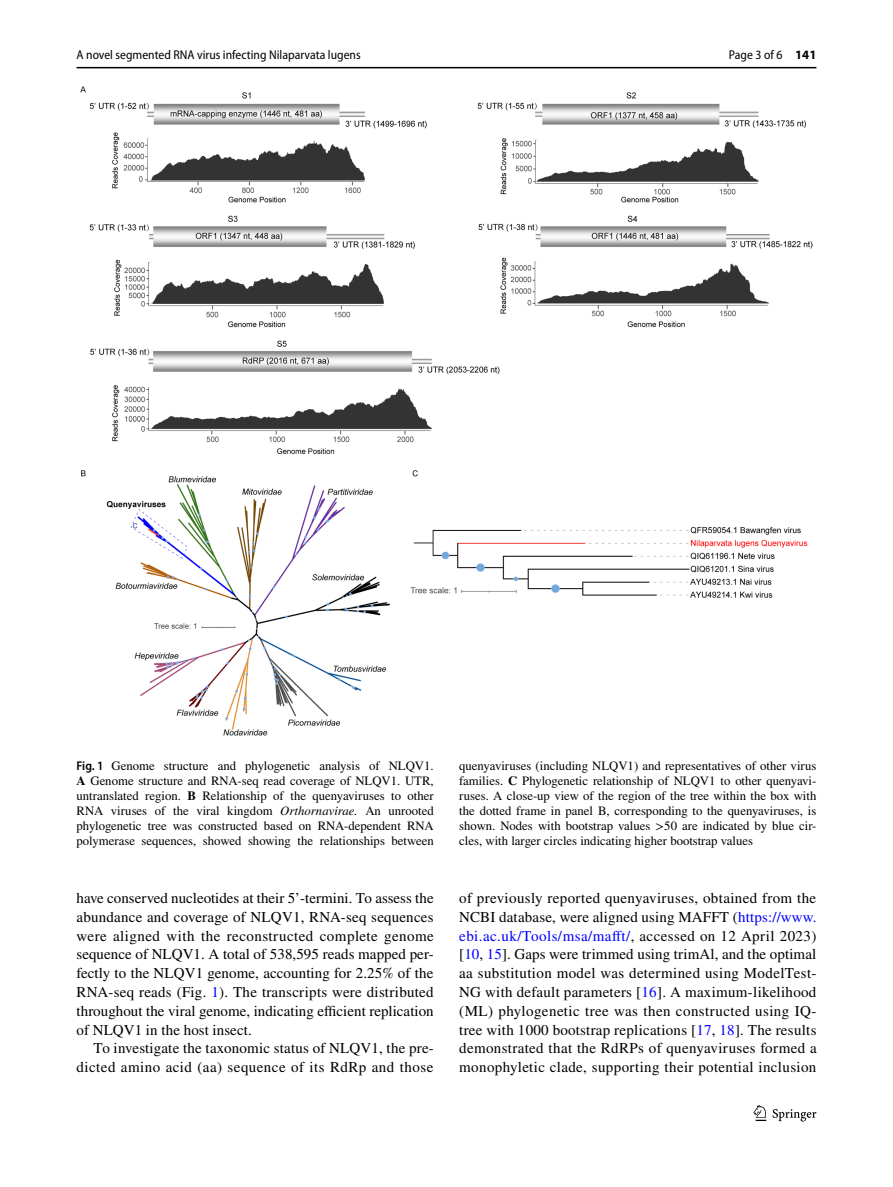
<style>
.page{position:relative;width:893px;height:1187px;background:#fff}
.page>*{position:absolute;margin:0;border:0;box-sizing:border-box;transform-origin:0 0}
.t1{font:15px/18.8px "STIX";letter-spacing:.015em;color:#000;text-align:justify}
.t2{font:12.75px/15px "STIX";color:#000;text-align:justify}
.t3{font:12.75px "Myriad Pro Semi Cn 3";color:#000}
.t4{font:semi-condensed 12.75px "Myriad Pro";color:#000}
.s1{font-weight:700;font-stretch:normal}
.s2{font-family:"Myriad Pro";font-weight:600;font-stretch:semi-condensed}
.s3{font-weight:700}
.s4{font-style:italic}
.s5{color:#00f}
</style>
<div class="page">
<hr style="left:77px;top:67px;width:739px;height:1px;background:#000">
<svg style="left:753px;top:1105px;width:13px;height:15px"></svg>
<svg style="left:773px;top:1109px;width:43px;height:12px"></svg>
<img style="left:81px;top:87px;width:731px;height:648px">
<p class="t3" style="left:77px;top:48px;width:286px">A novel segmented RNA virus infecting Nilaparvata lugens</p>
<p class="t4" style="left:729px;top:48px;width:89px">Page 3 of 6 <span class="s1">141</span></p>
<p class="t2" style="left:77px;top:759px;width:359px"><span class="s2">Fig. 1</span> Genome structure and phylogenetic analysis of NLQV1.<br><span class="s3">A</span> Genome structure and RNA-seq read coverage of NLQV1. UTR, untranslated region. <span class="s3">B</span> Relationship of the quenyaviruses to other RNA viruses of the viral kingdom <span class="s4">Orthornavirae.</span> An unrooted phylogenetic tree was constructed based on RNA-dependent RNA polymerase sequences, showed showing the relationships between</p>
<p class="t2" style="left:459px;top:759px;width:359px">quenyaviruses (including NLQV1) and representatives of other virus families. <span class="s3">C</span> Phylogenetic relationship of NLQV1 to other quenyavi&shy;ruses. A close-up view of the region of the tree within the box with the dotted frame in panel B, corresponding to the quenyaviruses, is shown. Nodes with bootstrap values &gt;50 are indicated by blue cir&shy;cles, with larger circles indicating higher bootstrap values</p>
<p class="t1" style="left:77px;top:889px;width:359px">have conserved nucleotides at their 5’-termini. To assess the abundance and coverage of NLQV1, RNA-seq sequences were aligned with the reconstructed complete genome sequence of NLQV1. A total of 538,595 reads mapped per&shy;fectly to the NLQV1 genome, accounting for 2.25% of the RNA-seq reads (Fig. <span class="s5">1</span>). The transcripts were distributed throughout the viral genome, indicating efficient replication of NLQV1 in the host insect.</p>
<p class="t1" style="left:77px;top:1039px;width:359px;text-align:right">To investigate the taxonomic status of NLQV1, the pre&shy;dicted amino acid (aa) sequence of its RdRp and those</p>
<p class="t1" style="left:459px;top:889px;width:359px">of previously reported quenyaviruses, obtained from the NCBI database, were aligned using MAFFT (<span class="s5">https://www. ebi.ac.uk/Tools/msa/mafft/</span>, accessed on 12 April 2023) [<span class="s5">10</span>, <span class="s5">15</span>]. Gaps were trimmed using trimAl, and the optimal aa substitution model was determined using ModelTest-NG with default parameters [<span class="s5">16</span>]. A maximum-likelihood (ML) phylogenetic tree was then constructed using IQ&shy;tree with 1000 bootstrap replications [<span class="s5">17</span>, <span class="s5">18</span>]. The results demonstrated that the RdRPs of quenyaviruses formed a monophyletic clade, supporting their potential inclusion</p>
</div>
